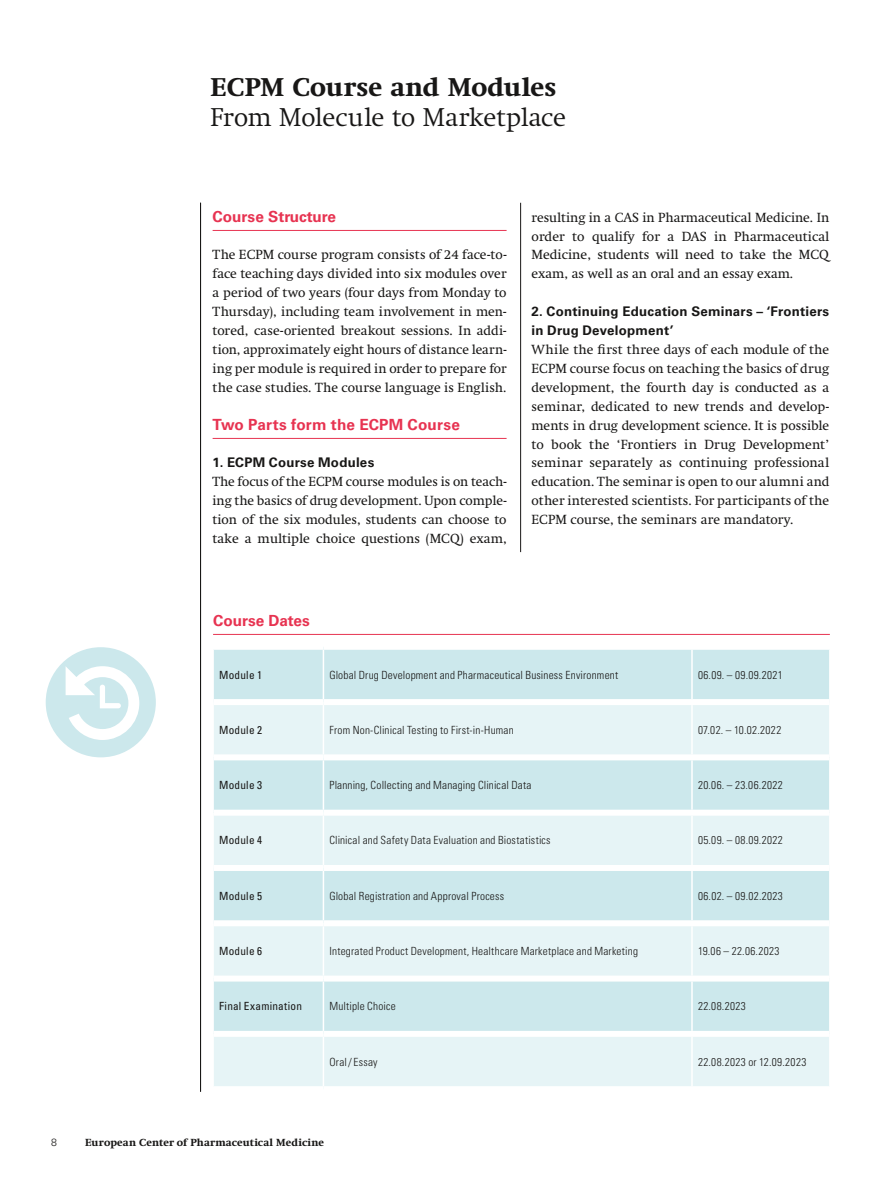
<style>
.page{position:relative;width:893px;height:1191px;background:#fff}
.page>*{position:absolute;margin:0;border:0;box-sizing:border-box;transform-origin:0 0}
.Headline_2_bold{font:300 26.25px "Swift Neue LT Pro";letter-spacing:-.005em;color:#181716}
.Hauptitel__IHZ{font:700 26.25px "Swift Neue LT Pro";letter-spacing:.005em;color:#181716}
.Zwischentitel_Rot_Un{font:700 15.3px "Univers LT Std";color:#e73351}
.Fliesstext{font:13.5px/18.9px "Swift Neue LT Pro";letter-spacing:.005em;color:#181716;text-align:justify}
.Zwischentitel_bold{font:700 13.35px/18.9px "Univers LT Std";letter-spacing:.015em;color:#181716}
.Daten_Tabelle_Text{font:300 condensed 11.25px "Univers LT Std";letter-spacing:.02em;color:#181716}
.Absatzformat_1{font:300 condensed 11.25px "Univers LT Std";letter-spacing:.035em;color:#181716}
.Daten_Tabelle_Text-2{font:condensed 11.25px "Univers LT Std";letter-spacing:.02em;color:#181716}
.t1{font:700 10.5px "Swift Neue LT Pro";letter-spacing:.015em;color:#181716}
.t2{font:300 10.5px "Univers LT Std";color:#181716}
</style>
<div class="page">
<hr style="left:200px;top:203px;width:1px;height:888px;background:#181716">
<div style="left:46px;top:647px;width:110px;height:110px;background:#cce8ec;border-radius:50%"></div>
<svg style="left:66px;top:666px;width:73px;height:74px"></svg>
<hr style="left:213px;top:230px;width:294px;height:1px;background:#e73351">
<hr style="left:213px;top:438px;width:294px;height:1px;background:#e73351">
<hr style="left:520px;top:203px;width:1px;height:349px;background:#181716">
<div style="left:214px;top:650px;width:615px;height:49px;background:#cce8ec"></div>
<svg style="left:214px;top:705px;width:615px;height:381px;background:#dbeff1"></svg>
<hr style="left:323px;top:650px;width:1px;height:49px;background:#fff">
<hr style="left:691px;top:650px;width:2px;height:49px;background:#fff">
<hr style="left:323px;top:705px;width:1px;height:49px;background:#fff">
<hr style="left:691px;top:705px;width:2px;height:49px;background:#fff">
<hr style="left:323px;top:760px;width:1px;height:49px;background:#fff">
<hr style="left:691px;top:760px;width:2px;height:49px;background:#fff">
<hr style="left:323px;top:815px;width:1px;height:50px;background:#fff">
<hr style="left:691px;top:815px;width:2px;height:50px;background:#fff">
<hr style="left:323px;top:871px;width:1px;height:49px;background:#fff">
<hr style="left:691px;top:871px;width:2px;height:49px;background:#fff">
<hr style="left:323px;top:926px;width:1px;height:49px;background:#fff">
<hr style="left:691px;top:926px;width:2px;height:49px;background:#fff">
<hr style="left:323px;top:981px;width:1px;height:49px;background:#fff">
<hr style="left:691px;top:981px;width:2px;height:49px;background:#fff">
<hr style="left:323px;top:1036px;width:1px;height:50px;background:#fff">
<hr style="left:691px;top:1036px;width:2px;height:50px;background:#fff">
<div style="left:214px;top:754px;width:109px;height:6px;background:#fff"></div>
<div style="left:323px;top:754px;width:369px;height:6px;background:#fff"></div>
<div style="left:692px;top:754px;width:137px;height:6px;background:#fff"></div>
<div style="left:214px;top:809px;width:109px;height:6px;background:#fff"></div>
<div style="left:323px;top:809px;width:369px;height:6px;background:#fff"></div>
<div style="left:692px;top:809px;width:137px;height:6px;background:#fff"></div>
<div style="left:214px;top:865px;width:109px;height:6px;background:#fff"></div>
<div style="left:323px;top:865px;width:369px;height:6px;background:#fff"></div>
<div style="left:692px;top:865px;width:137px;height:6px;background:#fff"></div>
<div style="left:214px;top:920px;width:109px;height:6px;background:#fff"></div>
<div style="left:323px;top:920px;width:369px;height:6px;background:#fff"></div>
<div style="left:692px;top:920px;width:137px;height:6px;background:#fff"></div>
<div style="left:214px;top:975px;width:109px;height:6px;background:#fff"></div>
<div style="left:323px;top:975px;width:369px;height:6px;background:#fff"></div>
<div style="left:692px;top:975px;width:137px;height:6px;background:#fff"></div>
<div style="left:214px;top:1030px;width:109px;height:6px;background:#fff"></div>
<div style="left:323px;top:1030px;width:369px;height:6px;background:#fff"></div>
<div style="left:692px;top:1030px;width:137px;height:6px;background:#fff"></div>
<hr style="left:213px;top:634px;width:617px;height:1px;background:#e73351">
<p class="Hauptitel__IHZ" style="left:210px;top:72px;width:348px">ECPM Course and Modules</p>
<p class="Headline_2_bold" style="left:210px;top:101px;width:357px">From Molecule to Marketplace</p>
<p class="Zwischentitel_Rot_Un" style="left:213px;top:207px;width:125px">Course Structure</p>
<p class="Fliesstext" style="left:213px;top:245px;width:295px">The ECPM course program consists of 24 face-to&shy;face teaching days divided into six modules over a period of two years (four days from Monday to Thursday), including team involvement in men&shy;tored, case-oriented breakout sessions. In addi&shy;tion, approximately eight hours of distance learn&shy;ing per module is required in order to prepare for the case studies. The course language is English.</p>
<p class="Zwischentitel_Rot_Un" style="left:213px;top:415px;width:249px">Two Parts form the ECPM Course</p>
<p class="Zwischentitel_bold" style="left:213px;top:453px;width:163px">1. ECPM Course Modules</p>
<p class="Fliesstext" style="left:213px;top:472px;width:296px">The focus of the ECPM course modules is on teach&shy;ing the basics of drug development. Upon comple&shy;tion of the six modules, students can choose to take a multiple choice questions (MCQ) exam,</p>
<p class="Fliesstext" style="left:531px;top:208px;width:299px">resulting in a CAS in Pharmaceutical Medicine. In order to qualify for a DAS in Pharmaceutical Medicine, students will need to take the MCQ exam, as well as an oral and an essay exam.</p>
<p class="Zwischentitel_bold" style="left:531px;top:302px;width:299px">2. Continuing Education Seminars – ‘Frontiers in Drug Development’</p>
<p class="Fliesstext" style="left:531px;top:340px;width:299px">While the first three days of each module of the ECPM course focus on teaching the basics of drug development, the fourth day is conducted as a seminar, dedicated to new trends and develop&shy;ments in drug development science. It is possible to book the ‘Frontiers in Drug Development’ seminar separately as continuing professional education. The seminar is open to our alumni and other interested scientists. For participants of the ECPM course, the seminars are mandatory.</p>
<p class="Zwischentitel_Rot_Un" style="left:213px;top:611px;width:98px">Course Dates</p>
<p class="Daten_Tabelle_Text-2" style="left:219px;top:667px;width:45px">Module 1</p>
<p class="Daten_Tabelle_Text" style="left:329px;top:668px;width:290px">Global Drug Development and Pharmaceutical Business Environment</p>
<p class="Absatzformat_1" style="left:698px;top:668px;width:86px">06.09. – 09.09.2021</p>
<p class="Daten_Tabelle_Text-2" style="left:219px;top:722px;width:45px">Module 2</p>
<p class="Daten_Tabelle_Text" style="left:329px;top:723px;width:186px">From Non-Clinical Testing to First-in-Human</p>
<p class="Absatzformat_1" style="left:698px;top:723px;width:85px">07.02. – 10.02.2022</p>
<p class="Daten_Tabelle_Text-2" style="left:219px;top:778px;width:45px">Module 3</p>
<p class="Daten_Tabelle_Text" style="left:329px;top:778px;width:204px">Planning, Collecting and Managing Clinical Data</p>
<p class="Absatzformat_1" style="left:698px;top:778px;width:86px">20.06. – 23.06.2022</p>
<p class="Daten_Tabelle_Text-2" style="left:219px;top:833px;width:45px">Module 4</p>
<p class="Daten_Tabelle_Text" style="left:329px;top:833px;width:223px">Clinical and Safety Data Evaluation and Biostatistics</p>
<p class="Absatzformat_1" style="left:698px;top:833px;width:86px">05.09. – 08.09.2022</p>
<p class="Daten_Tabelle_Text-2" style="left:219px;top:888px;width:45px">Module 5</p>
<p class="Daten_Tabelle_Text" style="left:329px;top:889px;width:176px">Global Registration and Approval Process</p>
<p class="Absatzformat_1" style="left:698px;top:889px;width:86px">06.02. – 09.02.2023</p>
<p class="Daten_Tabelle_Text-2" style="left:219px;top:944px;width:45px">Module 6</p>
<p class="Daten_Tabelle_Text" style="left:329px;top:944px;width:310px">Integrated Product Development, Healthcare Marketplace and Marketing</p>
<p class="Absatzformat_1" style="left:698px;top:944px;width:83px">19.06 – 22.06.2023</p>
<p class="Daten_Tabelle_Text-2" style="left:219px;top:999px;width:85px">Final Examination</p>
<p class="Daten_Tabelle_Text" style="left:329px;top:999px;width:68px">Multiple Choice</p>
<p class="Daten_Tabelle_Text" style="left:698px;top:999px;width:49px">22.08.2023</p>
<p class="Daten_Tabelle_Text" style="left:329px;top:1054px;width:50px">Oral/Essay</p>
<p class="Daten_Tabelle_Text" style="left:698px;top:1054px;width:110px">22.08.2023 or 12.09.2023</p>
<p class="t2" style="left:51px;top:1136px;width:7px">8</p>
<p class="t1" style="left:85px;top:1136px;width:241px">European Center of Pharmaceutical Medicine</p>
</div>
